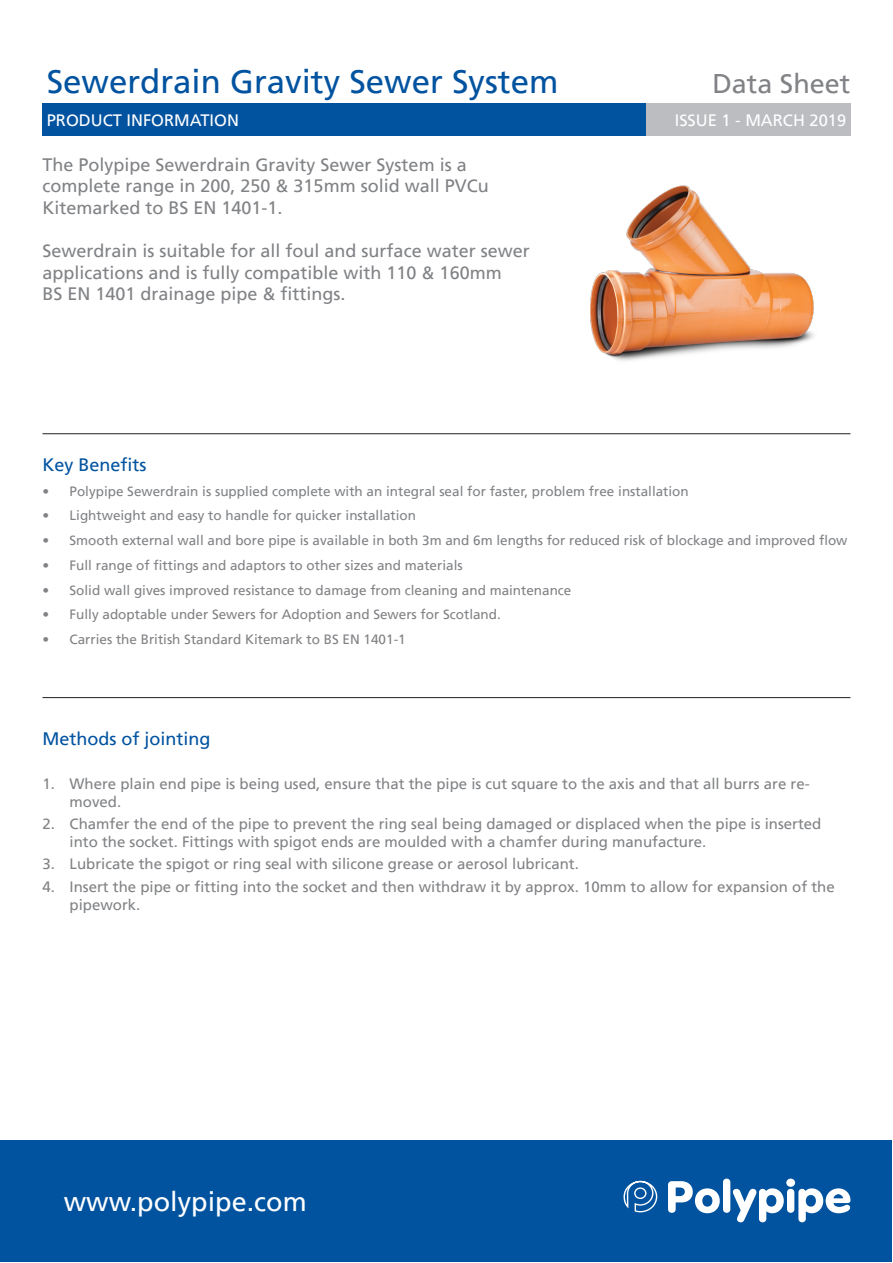
<style>
.page{position:relative;width:893px;height:1263px;background:#fff}
.page>*{position:absolute;margin:0;border:0;box-sizing:border-box;transform-origin:0 0}
.t1{font:33px "Frutiger LT";color:#0153a0}
.t2{font:27px "Frutiger LT";color:#fff}
.t3{font:27px "Frutiger LT";color:#808285}
.t4{font:18px/21.6px "Frutiger LT";color:#808285}
.t5{font:18px "Frutiger LT";color:#0153a0}
.t6{font:16.5px "Frutiger LT";color:#fff}
.t7{font:15px/18px "Frutiger LT";color:#808285}
.t8{font:13.5px "Frutiger LT";color:#808285}
</style>
<div class="page">
<div style="left:1px;top:1140px;width:891px;height:122px;background:#0153a0"></div>
<svg style="left:668px;top:1181px;width:52px;height:32px"></svg>
<div style="left:723px;top:1178px;width:7px;height:35px;background:#fff;border-radius:4px"></div>
<svg style="left:733px;top:1178px;width:117px;height:44px"></svg>
<svg style="left:623px;top:1180px;width:35px;height:33px"></svg>
<div style="left:43px;top:104px;width:603px;height:32px;background:#0153a0"></div>
<div style="left:646px;top:104px;width:204px;height:32px;background:#bcbdc0"></div>
<hr style="left:43px;top:433px;width:807px;height:1px;background:#231f20">
<hr style="left:43px;top:697px;width:807px;height:1px;background:#231f20">
<img style="left:590px;top:185px;width:224px;height:176px">
<p class="t1" style="left:47px;top:62px;width:513px">Sewerdrain Gravity Sewer System</p>
<p class="t3" style="left:712px;top:68px;width:140px">Data Sheet</p>
<p class="t6" style="left:47px;top:111px;width:194px">PRODUCT INFORMATION</p>
<p class="t6" style="left:675px;top:111px;width:173px">ISSUE 1 - MARCH 2019</p>
<p class="t4" style="left:43px;top:154px;width:448px">The Polypipe Sewerdrain Gravity Sewer System is a complete range in 200, 250 &amp; 315mm solid wall PVCu<br>Kitemarked to BS EN 1401-1.</p>
<p class="t4" style="left:43px;top:240px;width:489px">Sewerdrain is suitable for all foul and surface water sewer applications and is fully compatible with 110 &amp; 160mm<br>BS EN 1401 drainage pipe &amp; fittings.</p>
<p class="t5" style="left:43px;top:454px;width:106px">Key Benefits</p>
<p class="t8" style="left:43px;top:483px;width:648px">• Polypipe Sewerdrain is supplied complete with an integral seal for faster, problem free installation</p>
<p class="t8" style="left:43px;top:508px;width:375px">• Lightweight and easy to handle for quicker installation</p>
<p class="t8" style="left:43px;top:532px;width:806px">• Smooth external wall and bore pipe is available in both 3m and 6m lengths for reduced risk of blockage and improved flow</p>
<p class="t8" style="left:43px;top:557px;width:422px">• Full range of fittings and adaptors to other sizes and materials</p>
<p class="t8" style="left:43px;top:582px;width:530px">• Solid wall gives improved resistance to damage from cleaning and maintenance</p>
<p class="t8" style="left:43px;top:607px;width:460px">• Fully adoptable under Sewers for Adoption and Sewers for Scotland.</p>
<p class="t8" style="left:43px;top:631px;width:365px">• Carries the British Standard Kitemark to BS EN 1401-1</p>
<p class="t5" style="left:43px;top:728px;width:170px">Methods of jointing</p>
<p class="t7" style="left:70px;top:775px;width:742px;text-indent:-27px">1. Where plain end pipe is being used, ensure that the pipe is cut square to the axis and that all burrs are re&shy;moved.</p>
<p class="t7" style="left:70px;top:815px;width:753px;text-indent:-27px">2. Chamfer the end of the pipe to prevent the ring seal being damaged or displaced when the pipe is inserted into the socket. Fittings with spigot ends are moulded with a chamfer during manufacture.</p>
<p class="t7" style="left:43px;top:855px;width:538px">3. Lubricate the spigot or ring seal with silicone grease or aerosol lubricant.</p>
<p class="t7" style="left:70px;top:877px;width:767px;text-indent:-27px">4. Insert the pipe or fitting into the socket and then withdraw it by approx. 10mm to allow for expansion of the pipework.</p>
<p class="t2" style="left:64px;top:1186px;width:244px">www.polypipe.com</p>
</div>
